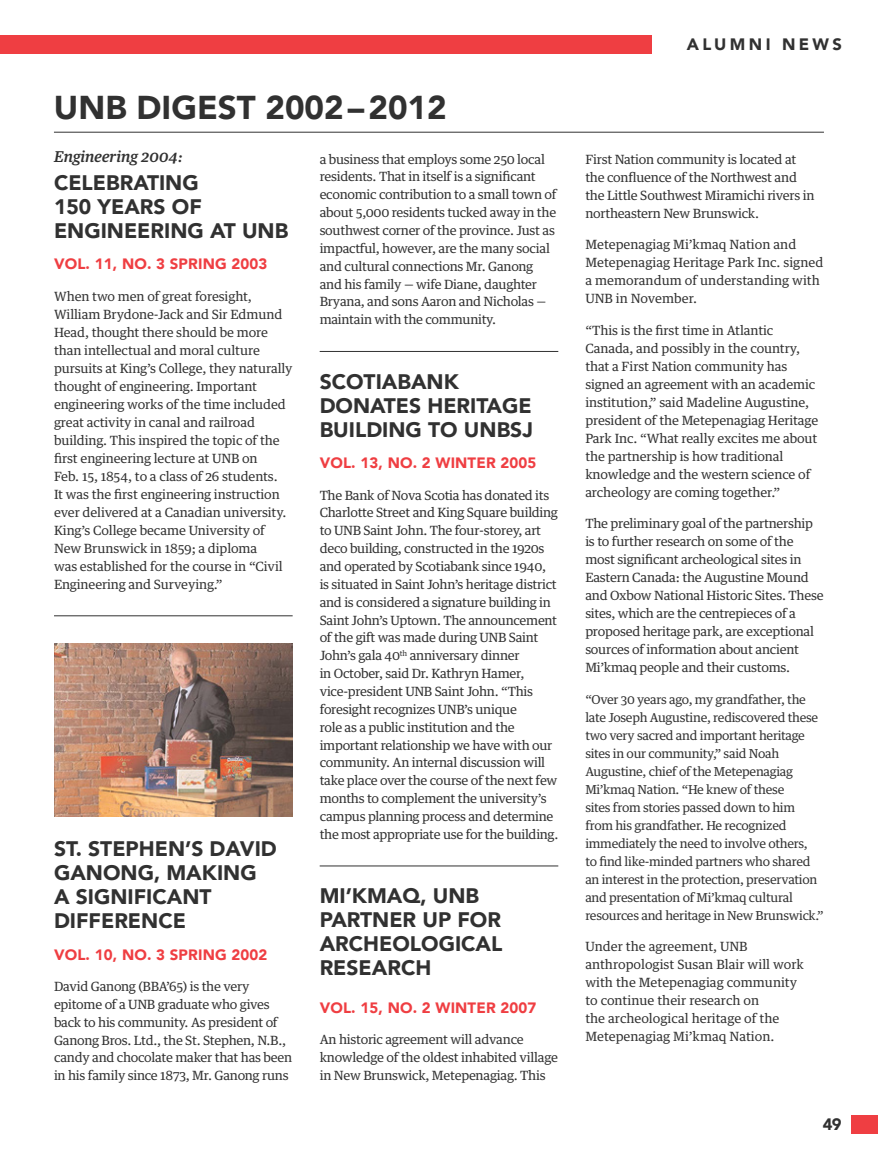
<style>
.page{position:relative;width:878px;height:1161px;background:#fff}
.page>*{position:absolute;margin:0;border:0;box-sizing:border-box;transform-origin:0 0}
.t1{font:900 33px "Avenir";color:#313131}
.t2{font:900 21px/24px "Avenir";color:#313131}
.t3{font:900 16.5px "Avenir";letter-spacing:.2em;color:#313131}
.t4{font:900 15px "Avenir";letter-spacing:.01em;color:#ef3e42}
.t5{font:italic 500 15px "Guardian Text Egyp";letter-spacing:.005em;color:#313131}
.Content_Text{font:12.75px/18px "Guardian Text Egyp";letter-spacing:-.02em;color:#313131}
.Content_Text-2{font:12.75px/18px "Guardian Text Egyp";color:#313131}
.Content_Text-3{font:12.3px/18px "Guardian Text Egyp";letter-spacing:-.025em;color:#313131}
</style>
<div class="page">
<div style="left:850px;top:1115px;width:28px;height:19px;background:#ef3e42"></div>
<div style="left:0;top:35px;width:651px;height:19px;background:#ef3e42"></div>
<hr style="left:54px;top:616px;width:238px;height:1px;background:#313131">
<img style="left:54px;top:644px;width:238px;height:172px">
<hr style="left:54px;top:132px;width:770px;height:1px;background:#313131">
<hr style="left:320px;top:351px;width:238px;height:1px;background:#313131">
<hr style="left:320px;top:866px;width:238px;height:1px;background:#313131">
<p class="t1" style="left:54px;top:79px;width:394px">UNB DIGEST 2002–2012</p>
<p class="Content_Text" style="left:320px;top:149px;width:238px">a business that employs some 250 local residents. That in itself is a significant economic contribution to a small town of about 5,000 residents tucked away in the southwest corner of the province. Just as impactful, however, are the many social and cultural connections Mr. Ganong and his family — wife Diane, daughter Bryana, and sons Aaron and Nicholas — maintain with the community.</p>
<p class="t5" style="left:54px;top:145px;width:130px">Engineering 2004:</p>
<p class="t2" style="left:54px;top:170px;width:236px">CELEBRATING<br>150 YEARS OF<br>ENGINEERING AT UNB</p>
<p class="t4" style="left:54px;top:251px;width:215px">VOL. 11, NO. 3 SPRING 2003</p>
<p class="Content_Text" style="left:54px;top:286px;width:240px">When two men of great foresight, William Brydone-Jack and Sir Edmund Head, thought there should be more than intellectual and moral culture pursuits at King’s College, they naturally thought of engineering. Important engineering works of the time included great activity in canal and railroad building. This inspired the topic of the first engineering lecture at UNB on<br>Feb. 15, 1854, to a class of 26 students.<br>It was the first engineering instruction ever delivered at a Canadian university.<br>King’s College became University of New Brunswick in 1859; a diploma<br>was established for the course in “Civil Engineering and Surveying.”</p>
<p class="t2" style="left:320px;top:369px;width:215px">SCOTIABANK<br>DONATES HERITAGE<br>BUILDING TO UNBSJ</p>
<p class="t4" style="left:320px;top:450px;width:218px">VOL. 13, NO. 2 WINTER 2005</p>
<p class="Content_Text" style="left:320px;top:485px;width:240px">The Bank of Nova Scotia has donated its Charlotte Street and King Square building to UNB Saint John. The four-storey, art deco building, constructed in the 1920s and operated by Scotiabank since 1940, is situated in Saint John’s heritage district and is considered a signature building in Saint John’s Uptown. The announcement of the gift was made during UNB Saint John’s gala 40<sup>th</sup> anniversary dinner<br>in October, said Dr. Kathryn Hamer, vice-president UNB Saint John. “This foresight recognizes UNB’s unique<br>role as a public institution and the important relationship we have with our community. An internal discussion will take place over the course of the next few months to complement the university’s campus planning process and determine the most appropriate use for the building.</p>
<p class="t2" style="left:54px;top:836px;width:224px">ST. STEPHEN’S DAVID<br>GANONG, MAKING<br>A SIGNIFICANT<br>DIFFERENCE</p>
<p class="t4" style="left:54px;top:942px;width:215px">VOL. 10, NO. 3 SPRING 2002</p>
<p class="Content_Text" style="left:54px;top:976px;width:240px">David Ganong (BBA’65) is the very epitome of a UNB graduate who gives back to his community. As president of Ganong Bros. Ltd., the St. Stephen, N.B., candy and chocolate maker that has been in his family since 1873, Mr. Ganong runs</p>
<p class="t2" style="left:320px;top:883px;width:184px">MI’KMAQ, UNB<br>PARTNER UP FOR<br>ARCHEOLOGICAL<br>RESEARCH</p>
<p class="t4" style="left:320px;top:995px;width:218px">VOL. 15, NO. 2 WINTER 2007</p>
<p class="Content_Text" style="left:320px;top:1029px;width:240px">An historic agreement will advance knowledge of the oldest inhabited village in New Brunswick, Metepenagiag. This</p>
<p class="t3" style="left:686px;top:30px;width:156px">ALUMNI NEWS</p>
<p class="Content_Text" style="left:585px;top:149px;width:231px">First Nation community is located at the confluence of the Northwest and the Little Southwest Miramichi rivers in northeastern New Brunswick.</p>
<p class="Content_Text-2" style="left:585px;top:234px;width:239px">Metepenagiag Mi’kmaq Nation and<br>Metepenagiag Heritage Park Inc. signed a memorandum of understanding with<br>UNB in November.</p>
<p class="Content_Text" style="left:585px;top:320px;width:234px">“This is the first time in Atlantic Canada, and possibly in the country, that a First Nation community has signed an agreement with an academic institution,” said Madeline Augustine, president of the Metepenagiag Heritage Park Inc. “What really excites me about the partnership is how traditional knowledge and the western science of archeology are coming together.”</p>
<p class="Content_Text" style="left:585px;top:513px;width:240px">The preliminary goal of the partnership is to further research on some of the most significant archeological sites in Eastern Canada: the Augustine Mound and Oxbow National Historic Sites. These sites, which are the centrepieces of a proposed heritage park, are exceptional sources of information about ancient Mi’kmaq people and their customs.</p>
<p class="Content_Text-3" style="left:585px;top:689px;width:240px">“Over 30 years ago, my grandfather, the late Joseph Augustine, rediscovered these two very sacred and important heritage sites in our community,” said Noah Augustine, chief of the Metepenagiag Mi’kmaq Nation. “He knew of these<br>sites from stories passed down to him from his grandfather. He recognized immediately the need to involve others,<br>to find like-minded partners who shared an interest in the protection, preservation and presentation of Mi’kmaq cultural resources and heritage in New Brunswick.”</p>
<p class="Content_Text-2" style="left:585px;top:936px;width:220px">Under the agreement, UNB anthropologist Susan Blair will work with the Metepenagiag community to continue their research on<br>the archeological heritage of the<br>Metepenagiag Mi’kmaq Nation.</p>
<p class="t3" style="left:822px;top:1111px;width:20px">49</p>
</div>
